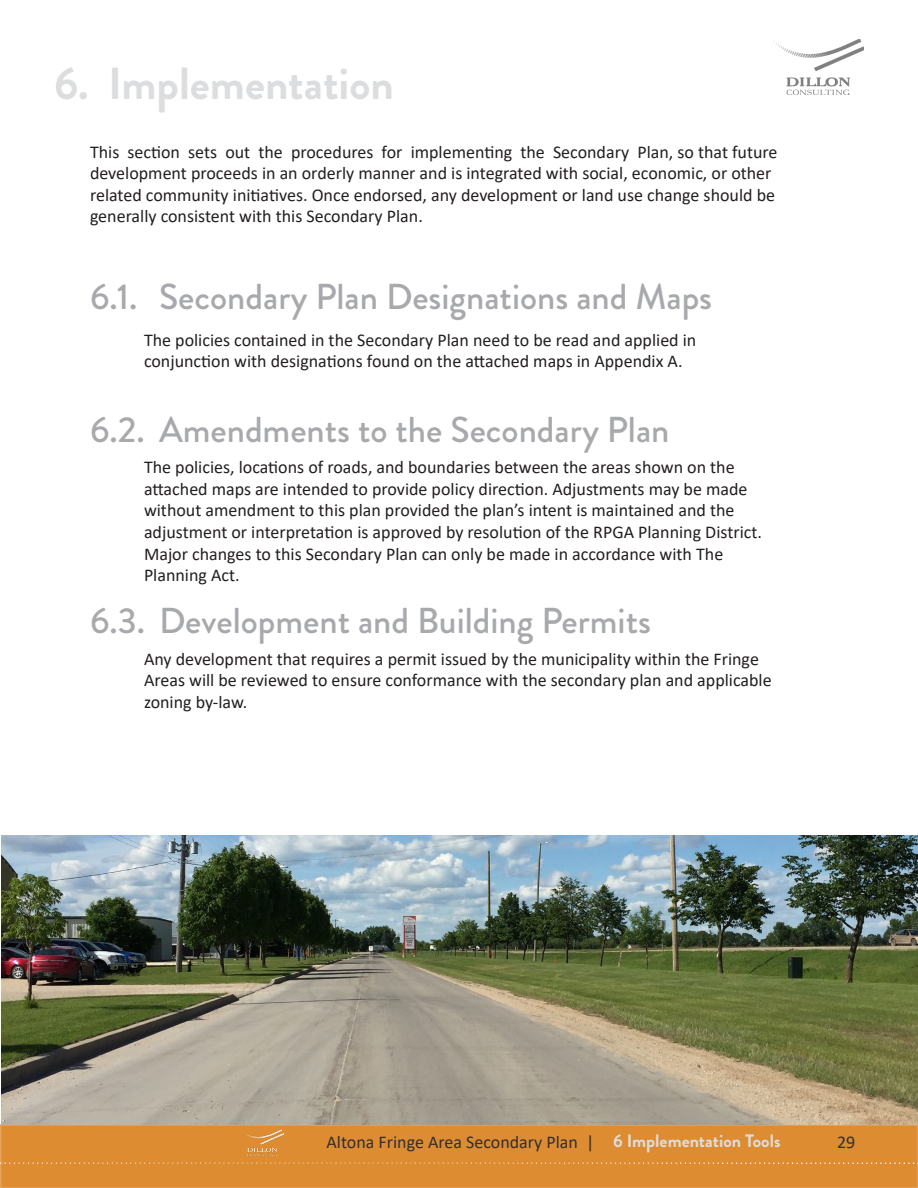
<style>
.page{position:relative;width:918px;height:1188px;background:#fff}
.page>*{position:absolute;margin:0;border:0;box-sizing:border-box;transform-origin:0 0}
.t1{font:700 45px "Brandon Grotesque";color:#dcdddf}
.t2{font:500 36px "Brandon Grotesque";color:#a8a9ad}
.Body_Text{font:18px/21.6px "Calibri";color:#231f20}
.t3{font:18px "Calibri";color:#312f30}
.t4{font:700 18px "Brandon Grotesque";color:#dcdddf}
</style>
<div class="page">
<img style="left:773px;top:39px;width:91px;height:55px">
<div style="left:1px;top:1125px;width:917px;height:63px;background:#de8c32"></div>
<div style="left:0;top:1124px;width:918px;height:64px;border:2px solid #e1a35e"></div>
<svg style="left:0;top:1162px;width:918px;height:2px"></svg>
<img style="left:243px;top:1130px;width:40px;height:26px">
<img style="left:2px;top:836px;width:916px;height:288px">
<p class="t1" style="left:54px;top:52px;width:341px">6. Implementation</p>
<p class="Body_Text" style="left:90px;top:140px;width:689px">This section sets out the procedures for implementing the Secondary Plan, so that future development proceeds in an orderly manner and is integrated with social, economic, or other related community initiatives. Once endorsed, any development or land use change should be generally consistent with this Secondary Plan.</p>
<p class="t2" style="left:90px;top:271px;width:624px">6.1. Secondary Plan Designations and Maps</p>
<p class="Body_Text" style="left:144px;top:329px;width:554px">The policies contained in the Secondary Plan need to be read and applied in conjunction with designations found on the attached maps in Appendix A.</p>
<p class="t2" style="left:90px;top:404px;width:581px">6.2. Amendments to the Secondary Plan</p>
<p class="Body_Text" style="left:144px;top:456px;width:620px">The policies, locations of roads, and boundaries between the areas shown on the attached maps are intended to provide policy direction. Adjustments may be made without amendment to this plan provided the plan’s intent is maintained and the adjustment or interpretation is approved by resolution of the RPGA Planning District.<br>Major changes to this Secondary Plan can only be made in accordance with The Planning Act.</p>
<p class="t2" style="left:90px;top:596px;width:563px">6.3. Development and Building Permits</p>
<p class="Body_Text" style="left:144px;top:647px;width:629px">Any development that requires a permit issued by the municipality within the Fringe<br>Areas will be reviewed to ensure conformance with the secondary plan and applicable zoning by-law.</p>
<p class="t3" style="left:327px;top:1129px;width:269px">Altona Fringe Area Secondary Plan |</p>
<p class="t4" style="left:613px;top:1128px;width:169px">6 Implementation Tools</p>
<p class="t3" style="left:837px;top:1129px;width:20px">29</p>
</div>
